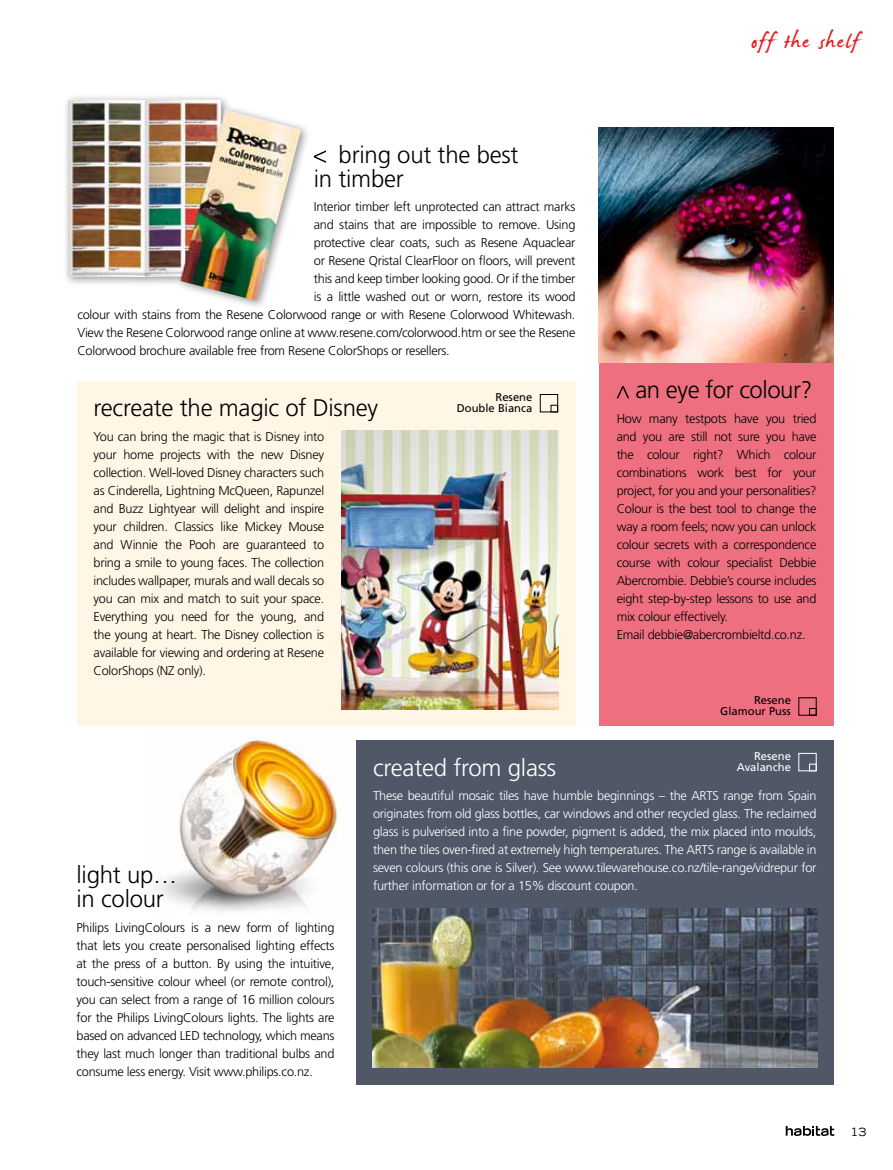
<style>
.page{position:relative;width:893px;height:1170px;background:#fff}
.page>*{position:absolute;margin:0;border:0;box-sizing:border-box;transform-origin:0 0}
.t1{font:36px "James Fajardo";letter-spacing:.035em;color:#e41c20}
.t2{font:300 24px/24px "Frutiger";letter-spacing:-.01em;color:#000}
.t3{font:300 24px "Frutiger";letter-spacing:-.01em;color:#fff}
.t4{font:300 12.75px/18px "Frutiger";letter-spacing:-.02em;color:#000;text-align:justify}
.t5{font:300 12.75px/18px "Frutiger";letter-spacing:-.02em;color:#fff;text-align:justify}
.t6{font:11.25px/11.2px "Frutiger";color:#000;text-align:right}
.t7{font:11.25px/11.2px "Frutiger";color:#fff;text-align:right}
.t8{font:expanded 11.25px "Trade Gothic LH";color:#000}
</style>
<div class="page">
<img style="left:155px;top:740px;width:183px;height:172px">
<div style="left:599px;top:335px;width:234px;height:391px;background:#ee7080"></div>
<svg style="left:314px;top:150px;width:12px;height:13px"></svg>
<svg style="left:617px;top:386px;width:12px;height:12px"></svg>
<div style="left:77px;top:381px;width:498px;height:345px;background:#fff6e6"></div>
<img style="left:599px;top:128px;width:234px;height:234px">
<div style="left:809px;top:708px;width:7px;height:7px;border:1px solid #000"></div>
<div style="left:540px;top:394px;width:18px;height:18px;border:1px solid #000"></div>
<div style="left:551px;top:405px;width:7px;height:7px;border:1px solid #000"></div>
<div style="left:356px;top:740px;width:477px;height:344px;background:#505868"></div>
<img style="left:373px;top:908px;width:444px;height:159px">
<div style="left:799px;top:753px;width:17px;height:18px;border:1px solid #fff"></div>
<div style="left:809px;top:763px;width:7px;height:8px;border:1px solid #fff"></div>
<img style="left:341px;top:431px;width:217px;height:278px">
<div style="left:62px;top:94px;width:249px;height:217px;background:#000;opacity:.4"></div>
<img style="left:68px;top:99px;width:233px;height:202px">
<svg style="left:786px;top:1125px;width:48px;height:10px"></svg>
<h2 class="t2" style="left:314px;top:143px;width:206px;text-indent:25px">bring out the best in timber</h2>
<p class="t4" style="left:314px;top:198px;width:263px">Interior timber left unprotected can attract marks</p>
<p class="t4" style="left:314px;top:216px;width:263px">and stains that are impossible to remove. Using</p>
<p class="t4" style="left:314px;top:234px;width:263px">protective clear coats, such as Resene Aquaclear</p>
<p class="t4" style="left:314px;top:252px;width:263px">or Resene Qristal ClearFloor on floors, will prevent</p>
<p class="t4" style="left:314px;top:270px;width:263px">this and keep timber looking good. Or if the timber</p>
<p class="t4" style="left:314px;top:288px;width:263px">is a little washed out or worn, restore its wood</p>
<p class="t4" style="left:77px;top:306px;width:500px">colour with stains from the Resene Colorwood range or with Resene Colorwood Whitewash.</p>
<p class="t4" style="left:77px;top:324px;width:500px">View the Resene Colorwood range online at www.resene.com/colorwood.htm or see the Resene</p>
<p class="t4" style="left:77px;top:342px;width:374px">Colorwood brochure available free from Resene ColorShops or resellers.</p>
<h2 class="t2" style="left:94px;top:396px;width:286px">recreate the magic of Disney</h2>
<p class="t4" style="left:94px;top:427px;width:232px">You can bring the magic that is Disney into your home projects with the new Disney collection. Well-loved Disney characters such as Cinderella, Lightning McQueen, Rapunzel and Buzz Lightyear will delight and inspire your children. Classics like Mickey Mouse and Winnie the Pooh are guaranteed to bring a smile to young faces. The collection includes wallpaper, murals and wall decals so you can mix and match to suit your space.<br>Everything you need for the young, and the young at heart. The Disney collection is available for viewing and ordering at Resene ColorShops (NZ only).</p>
<p class="t6" style="left:457px;top:391px;width:77px">Resene<br>Double Bianca</p>
<h1 class="t1" style="left:751px;top:23px;width:110px">off the shelf</h1>
<h2 class="t2" style="left:635px;top:378px;width:179px">an eye for colour?</h2>
<p class="t4" style="left:617px;top:409px;width:201px;text-align:left">How many testpots have you tried and you are still not sure you have the colour right? Which colour combinations work best for your project, for you and your personalities?<br>Colour is the best tool to change the way a room feels; now you can unlock colour secrets with a correspondence course with colour specialist Debbie Abercrombie. Debbie’s course includes eight step-by-step lessons to use and mix colour effectively.<br>Email debbie@abercrombieltd.co.nz.</p>
<p class="t6" style="left:720px;top:694px;width:72px">Resene<br>Glamour Puss</p>
<h2 class="t2" style="left:77px;top:863px;width:102px">light up… in colour</h2>
<p class="t4" style="left:77px;top:918px;width:259px">Philips LivingColours is a new form of lighting that lets you create personalised lighting effects at the press of a button. By using the intuitive, touch-sensitive colour wheel (or remote control), you can select from a range of 16 million colours for the Philips LivingColours lights. The lights are based on advanced LED technology, which means they last much longer than traditional bulbs and consume less energy. Visit www.philips.co.nz.</p>
<p class="t7" style="left:737px;top:750px;width:56px">Resene<br>Avalanche</p>
<h2 class="t3" style="left:373px;top:753px;width:185px">created from glass</h2>
<p class="t5" style="left:373px;top:786px;width:445px">These beautiful mosaic tiles have humble beginnings – the ARTS range from Spain originates from old glass bottles, car windows and other recycled glass. The reclaimed glass is pulverised into a fine powder, pigment is added, the mix placed into moulds, then the tiles oven-fired at extremely high temperatures. The ARTS range is available in seven colours (this one is Silver). See www.tilewarehouse.co.nz/tile-range/vidrepur for further information or for a 15% discount coupon.</p>
<p class="t8" style="left:850px;top:1124px;width:18px">13</p>
</div>
